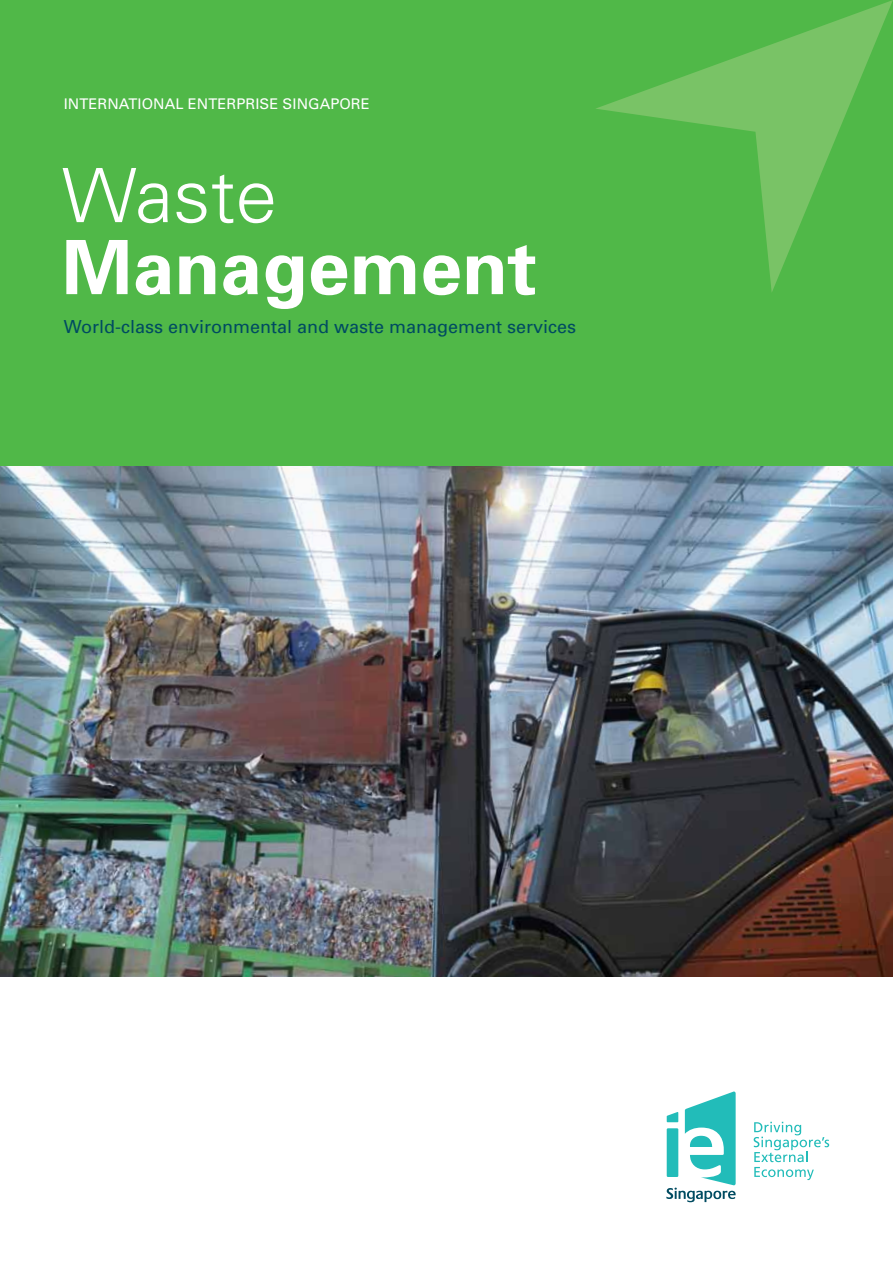
<style>
.page{position:relative;width:893px;height:1263px;background:#fff}
.page>*{position:absolute;margin:0;border:0;box-sizing:border-box;transform-origin:0 0}
.t1{font:700 75px "Univers";color:#fff}
.t2{font:300 75px "Univers";color:#fff}
.t3{font:18px "Univers";color:#004b61}
.t4{font:14.7px "Univers";letter-spacing:.005em;color:#fff}
</style>
<div class="page">
<img style="left:0;top:466px;width:893px;height:511px">
<div style="left:0;top:0;width:893px;height:466px;background:#50b848"></div>
<svg style="left:596px;top:0;width:297px;height:292px"></svg>
<svg style="left:754px;top:1122px;width:75px;height:58px"></svg>
<svg style="left:666px;top:1091px;width:70px;height:111px"></svg>
<p class="t4" style="left:64px;top:95px;width:308px">INTERNATIONAL ENTERPRISE SINGAPORE</p>
<h1 class="t2" style="left:62px;top:150px;width:217px">Waste</h1>
<h1 class="t1" style="left:62px;top:222px;width:477px">Management</h1>
<p class="t3" style="left:64px;top:316px;width:514px">World-class environmental and waste management services</p>
</div>
